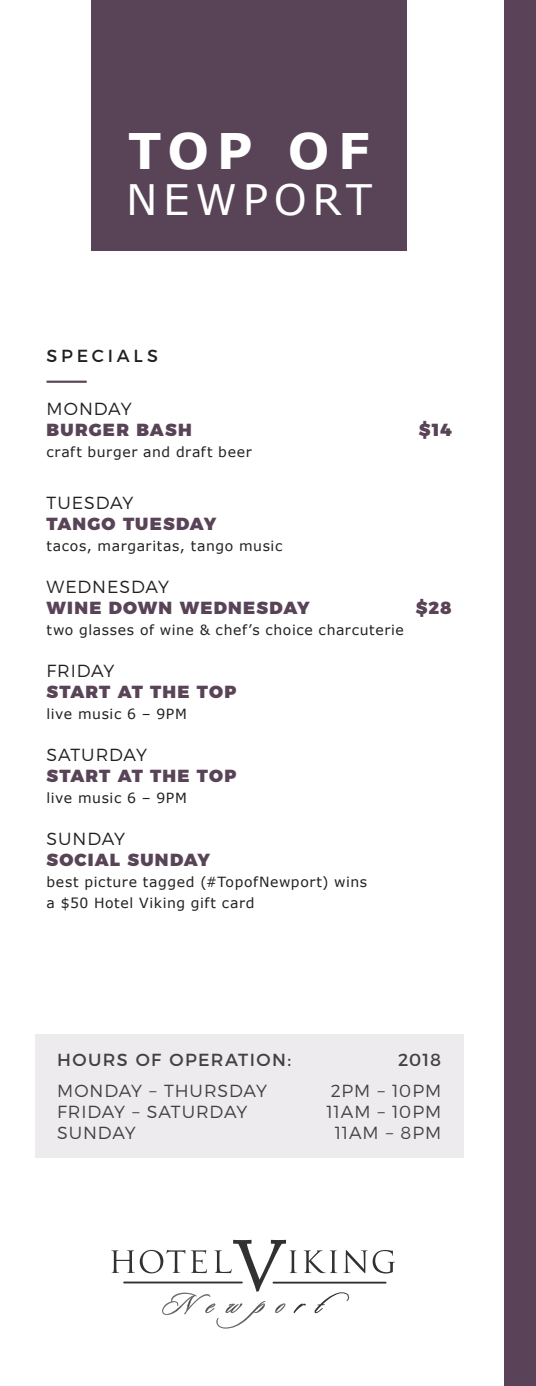
<style>
.page{position:relative;width:536px;height:1386px;background:#fff}
.page>*{position:absolute;margin:0;border:0;box-sizing:border-box;transform-origin:0 0}
.t1{font:700 49px "Verdana";color:#fff}
.t2{font:42px "Verdana";letter-spacing:.135em;color:#fff}
.t3{font:900 17.5px "Montserrat";letter-spacing:.065em;color:#584357}
.t4{font:300 17.5px "Montserrat";letter-spacing:.05em;color:#414142}
.t5{font:300 17.5px "Montserrat";letter-spacing:.05em;color:#231f20}
.t6{font:17.5px "Montserrat";letter-spacing:.075em;color:#414142}
.t7{font:17.5px "Montserrat";letter-spacing:.215em;color:#231f20}
.Paragraph_Style_1{font:14px/21px "Verdana";letter-spacing:.045em;color:#231f20}
</style>
<div class="page">
<div style="left:91px;top:0;width:315px;height:251px;background:#584357"></div>
<div style="left:504px;top:0;width:32px;height:1386px;background:#5a4258"></div>
<hr style="left:47px;top:381px;width:40px;height:2px;background:#584357">
<div style="left:35px;top:1034px;width:428px;height:124px;background:#edebee"></div>
<svg style="left:111px;top:1240px;width:284px;height:89px"></svg>
<hr style="left:123px;top:1282px;width:119px;height:1px;background:#323031">
<hr style="left:272px;top:1282px;width:114px;height:2px;background:#323031">
<p class="t1" style="left:128px;top:116px;width:243px">TOP OF</p>
<p class="t2" style="left:126px;top:170px;width:247px">NEWPORT</p>
<p class="t7" style="left:47px;top:342px;width:113px">SPECIALS</p>
<p class="t5" style="left:47px;top:395px;width:87px">MONDAY</p>
<p class="t3" style="left:47px;top:415px;width:147px">BURGER BASH</p>
<p class="t3" style="left:419px;top:415px;width:34px">$14</p>
<p class="Paragraph_Style_1" style="left:47px;top:441px;width:207px">craft burger and draft beer</p>
<p class="t5" style="left:47px;top:489px;width:88px">TUESDAY</p>
<p class="t3" style="left:47px;top:509px;width:171px">TANGO TUESDAY</p>
<p class="Paragraph_Style_1" style="left:47px;top:536px;width:237px">tacos, margaritas, tango music</p>
<p class="t5" style="left:47px;top:573px;width:124px">WEDNESDAY</p>
<p class="t3" style="left:47px;top:593px;width:264px">WINE DOWN WEDNESDAY</p>
<p class="t3" style="left:415px;top:593px;width:37px">$28</p>
<p class="Paragraph_Style_1" style="left:47px;top:620px;width:359px">two glasses of wine &amp; chef’s choice charcuterie</p>
<p class="t5" style="left:47px;top:657px;width:69px">FRIDAY</p>
<p class="t3" style="left:47px;top:677px;width:191px">START AT THE TOP</p>
<p class="Paragraph_Style_1" style="left:47px;top:704px;width:142px">live music 6 – 9PM</p>
<p class="t5" style="left:47px;top:741px;width:102px">SATURDAY</p>
<p class="t3" style="left:47px;top:761px;width:191px">START AT THE TOP</p>
<p class="Paragraph_Style_1" style="left:47px;top:788px;width:142px">live music 6 – 9PM</p>
<p class="t5" style="left:47px;top:825px;width:80px">SUNDAY</p>
<p class="t3" style="left:47px;top:845px;width:165px">SOCIAL SUNDAY</p>
<p class="Paragraph_Style_1" style="left:47px;top:872px;width:322px">best picture tagged (#TopofNewport) wins a $50 Hotel Viking gift card</p>
<p class="t6" style="left:57px;top:1046px;width:235px">HOURS OF OPERATION:</p>
<p class="t6" style="left:398px;top:1046px;width:45px">2018</p>
<p class="t4" style="left:57px;top:1077px;width:211px">MONDAY – THURSDAY</p>
<p class="t4" style="left:331px;top:1077px;width:112px">2PM – 10PM</p>
<p class="t4" style="left:57px;top:1098px;width:192px">FRIDAY – SATURDAY</p>
<p class="t4" style="left:326px;top:1098px;width:116px">11AM – 10PM</p>
<p class="t4" style="left:57px;top:1119px;width:80px">SUNDAY</p>
<p class="t4" style="left:335px;top:1119px;width:108px">11AM – 8PM</p>
</div>
